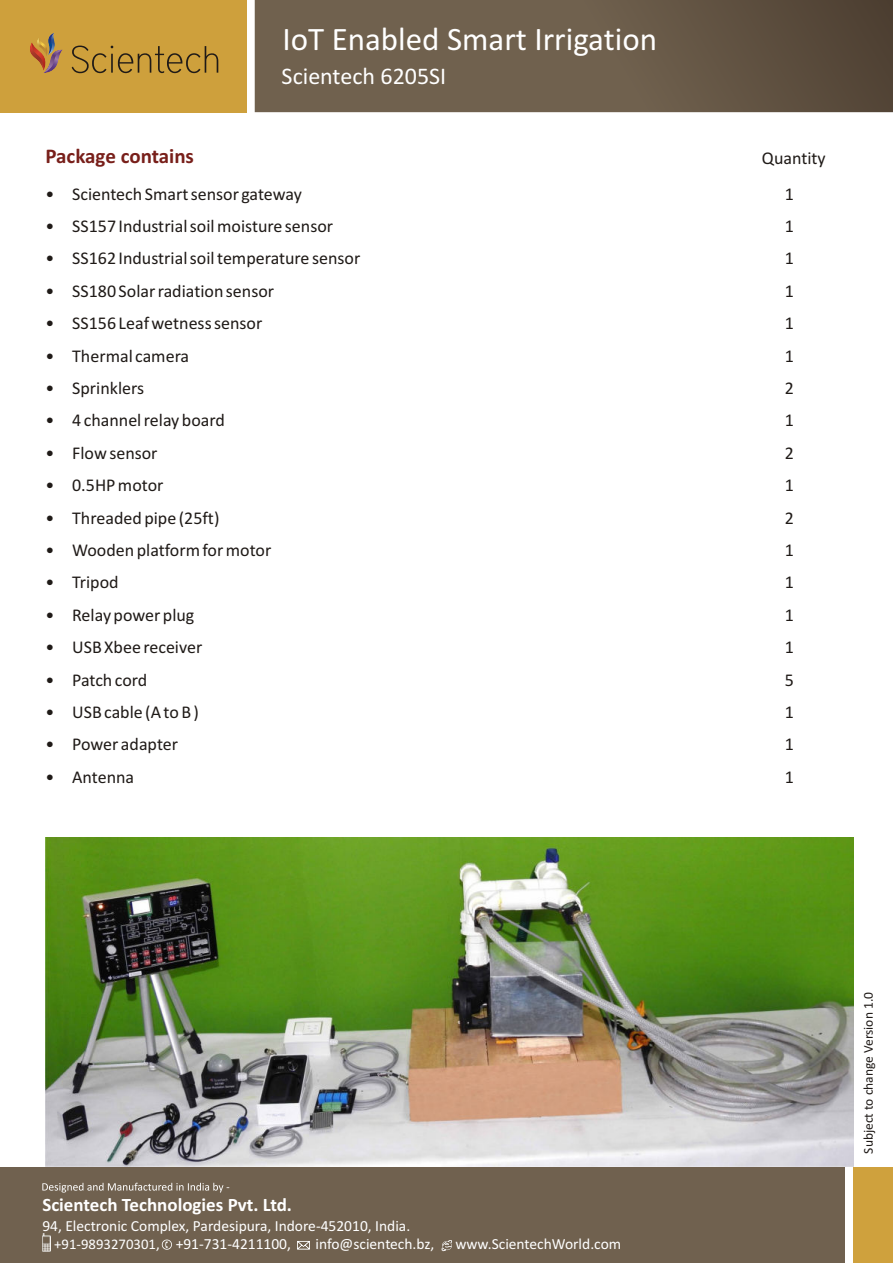
<style>
.page{position:relative;width:893px;height:1263px;background:#fff}
.page>*{position:absolute;margin:0;border:0;box-sizing:border-box;transform-origin:0 0}
.t1{font:33px "Calibri";color:#fff}
.t2{font:24px "Calibri";color:#fff}
.t3{font:700 21px "Calibri";color:#781f1a}
.t4{font:700 19.05px "Calibri";color:#fff}
.t5{font:18px "Calibri";color:#1f1a17}
.t6{font:15.45px "Calibri";color:#fff}
.t7{font:13.5px "Calibri";color:#1f1a17}
.s1{font-size:14.7px}
</style>
<div class="page">
<svg style="left:254px;top:0;width:639px;height:112px;fill:#70614e"></svg>
<div style="left:0;top:0;width:246px;height:112px;background:#cea03c"></div>
<svg style="left:72px;top:46px;width:146px;height:27px"></svg>
<svg style="left:30px;top:33px;width:32px;height:40px"></svg>
<img style="left:46px;top:838px;width:808px;height:329px">
<div style="left:0;top:1167px;width:845px;height:96px;background:#70614f"></div>
<div style="left:853px;top:1167px;width:40px;height:96px;background:#cfa13d"></div>
<svg style="left:42px;top:1183px;width:187px;height:9px"></svg>
<svg style="left:297px;top:1241px;width:13px;height:8px"></svg>
<svg style="left:442px;top:1240px;width:10px;height:11px"></svg>
<svg style="left:162px;top:1239px;width:10px;height:11px"></svg>
<img style="left:42px;top:1234px;width:8px;height:18px">
<h1 class="t1" style="left:282px;top:26px;width:376px">IoT Enabled Smart Irrigation</h1>
<p class="t3" style="left:46px;top:148px;width:150px">Package contains</p>
<h2 class="t2" style="left:282px;top:66px;width:166px">Scientech 6205SI</h2>
<p class="t5" style="left:762px;top:151px;width:65px">Quantity</p>
<p class="t5" style="left:46px;top:187px;width:258px">• Scientech Smart sensor gateway</p>
<p class="t5" style="left:785px;top:187px;width:11px">1</p>
<p class="t5" style="left:46px;top:219px;width:289px">• SS157 Industrial soil moisture sensor</p>
<p class="t5" style="left:785px;top:219px;width:11px">1</p>
<p class="t5" style="left:46px;top:251px;width:316px">• SS162Industrialsoil temperature sensor</p>
<p class="t5" style="left:785px;top:251px;width:11px">1</p>
<p class="t5" style="left:46px;top:284px;width:230px">• SS180 Solar radiation sensor</p>
<p class="t5" style="left:785px;top:284px;width:11px">1</p>
<p class="t5" style="left:46px;top:316px;width:218px">• SS156 Leaf wetness sensor</p>
<p class="t5" style="left:785px;top:316px;width:11px">1</p>
<p class="t5" style="left:46px;top:349px;width:145px">• Thermal camera</p>
<p class="t5" style="left:785px;top:349px;width:11px">1</p>
<p class="t5" style="left:46px;top:381px;width:100px">• Sprinklers</p>
<p class="t5" style="left:785px;top:381px;width:11px">2</p>
<p class="t5" style="left:46px;top:413px;width:181px">• 4 channel relay board</p>
<p class="t5" style="left:785px;top:413px;width:11px">1</p>
<p class="t5" style="left:46px;top:446px;width:114px">• Flow sensor</p>
<p class="t5" style="left:785px;top:446px;width:11px">2</p>
<p class="t5" style="left:46px;top:478px;width:119px">• 0.5HP motor</p>
<p class="t5" style="left:785px;top:478px;width:11px">1</p>
<p class="t5" style="left:46px;top:511px;width:175px">• Threaded pipe (25ft)</p>
<p class="t5" style="left:785px;top:511px;width:11px">2</p>
<p class="t5" style="left:46px;top:543px;width:227px">• Wooden platform for motor</p>
<p class="t5" style="left:785px;top:543px;width:11px">1</p>
<p class="t5" style="left:45px;top:575px;width:75px">• Tripod</p>
<p class="t5" style="left:785px;top:575px;width:11px">1</p>
<p class="t5" style="left:45px;top:608px;width:150px">• Relay power plug</p>
<p class="t5" style="left:785px;top:608px;width:11px">1</p>
<p class="t5" style="left:45px;top:640px;width:158px">• USB Xbee receiver</p>
<p class="t5" style="left:785px;top:640px;width:11px">1</p>
<p class="t5" style="left:45px;top:673px;width:103px">• Patch cord</p>
<p class="t5" style="left:785px;top:673px;width:11px">5</p>
<p class="t5" style="left:45px;top:705px;width:155px">• USB cable (A to B )</p>
<p class="t5" style="left:785px;top:705px;width:11px">1</p>
<p class="t5" style="left:45px;top:737px;width:134px">• Power adapter</p>
<p class="t5" style="left:785px;top:737px;width:11px">1</p>
<p class="t5" style="left:45px;top:770px;width:90px">• Antenna</p>
<p class="t5" style="left:785px;top:770px;width:11px">1</p>
<p class="t4" style="left:42px;top:1198px;width:251px">Scientech Technologies Pvt. Ltd.</p>
<p class="t6" style="left:42px;top:1220px;width:369px">94, Electronic Complex, Pardesipura, Indore-452010, India.</p>
<p class="t6" style="left:54px;top:1238px;width:238px"><span class="s1">+91-9893270301,</span> +91-731-4211100,</p>
<p class="t6" style="left:315px;top:1238px;width:120px">info@scientech.bz,</p>
<p class="t6" style="left:455px;top:1238px;width:167px">www.ScientechWorld.com</p>
<p class="t7" style="left:863px;top:1153px;width:163px;rotate:-90deg">Subject to change Version 1.0</p>
</div>
